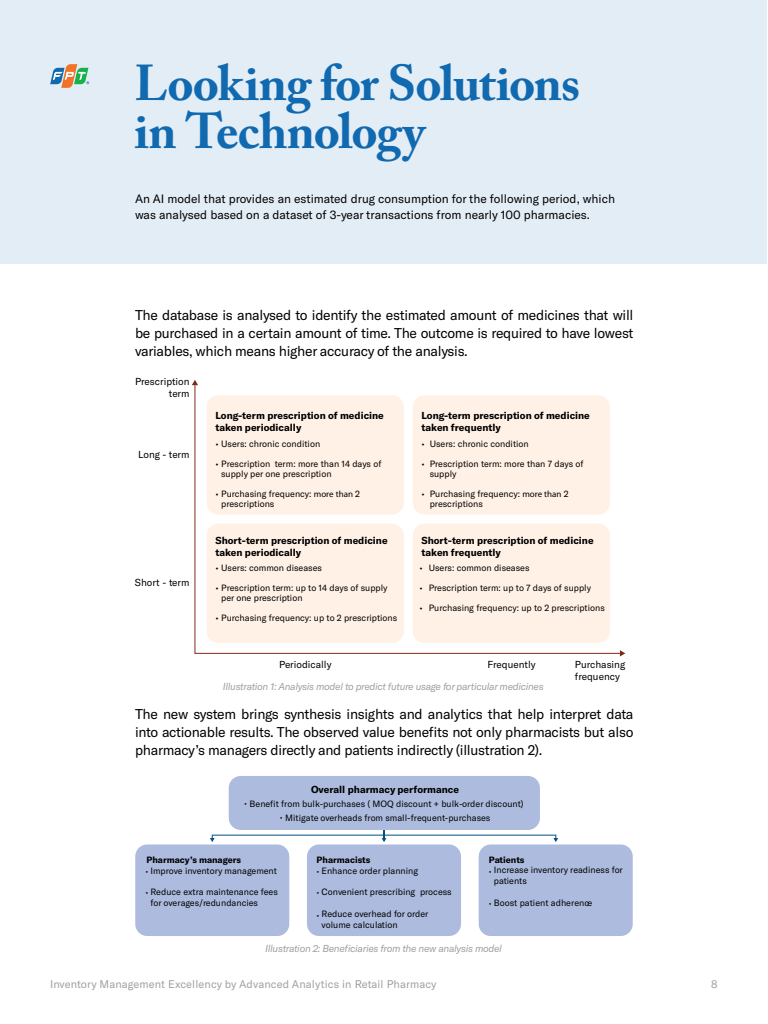
<style>
.page{position:relative;width:768px;height:1024px;background:#fff}
.page>*{position:absolute;margin:0;border:0;box-sizing:border-box;transform-origin:0 0}
.t1{font:700 50px/48px "Adobe Caslon Pro";letter-spacing:-.025em;color:#1169b0}
.t2{font:14px/18px "GT America";letter-spacing:-.02em;color:#000;text-align:justify}
.t3{font:12px/16px "GT America";color:#000}
.t4{font:11px "GT America";letter-spacing:.01em;color:#a0a0a0}
.t5{font:700 10px/12px "GT America";color:#000}
.t6{font:italic 10px "GT America";letter-spacing:-.03em;color:#a0a0a0}
.t7{font:10px/12px "GT America";color:#000}
.t8{font:700 10px "GT America";color:#000101}
.t9{font:9px/10px "GT America";color:#000}
.t10{font:9px/10.8px "GT America";color:#000101}
.t11{font:700 9px "GT America";color:#000101}
.s1{font-family:"Myriad Pro"}
</style>
<div class="page">
<div style="left:0;top:0;width:767px;height:264px;background:#e2edf6"></div>
<div style="left:135px;top:844px;width:154px;height:92px;background:#adbcde;border-radius:12px"></div>
<div style="left:307px;top:844px;width:154px;height:92px;background:#adbcde;border-radius:12px"></div>
<div style="left:479px;top:844px;width:154px;height:92px;background:#adbcde;border-radius:12px"></div>
<div style="left:229px;top:776px;width:311px;height:54px;background:#adbcde;border-radius:12px"></div>
<svg style="left:210px;top:830px;width:348px;height:12px"></svg>
<svg style="left:194px;top:385px;width:426px;height:269px"></svg>
<svg style="left:192px;top:380px;width:6px;height:5px"></svg>
<svg style="left:620px;top:650px;width:5px;height:6px"></svg>
<svg style="left:50px;top:64px;width:39px;height:24px"></svg>
<h1 class="t1" style="left:134px;top:59px;width:447px">Looking for Solutions in Technology</h1>
<h3 class="t3" style="left:135px;top:190px;width:482px">An AI model that provides an estimated drug consumption for the following period, which was analysed based on a dataset of 3-year transactions from nearly 100 pharmacies.</h3>
<h2 class="t2" style="left:135px;top:306px;width:500px">The database is analysed to identify the estimated amount of medicines that will be purchased in a certain amount of time. The outcome is required to have lowest variables, which means higher accuracy of the analysis.</h2>
<p class="t7" style="left:135px;top:376px;width:56px;text-align:right">Prescription term</p>
<p class="t7" style="left:138px;top:449px;width:53px">Long - term</p>
<p class="t7" style="left:135px;top:577px;width:56px">Short - term</p>
<p class="t5" style="left:421px;top:410px;width:170px">Long-term prescription of medicine taken frequently</p>
<p class="t5" style="left:215px;top:410px;width:170px">Long-term prescription of medicine taken periodically</p>
<p class="t9" style="left:221px;top:438px;width:101px">Users: chronic condition</p>
<p class="t9" style="left:221px;top:458px;width:162px">Prescription term: more than 14 days of supply per one prescription</p>
<p class="t9" style="left:221px;top:488px;width:140px">Purchasing frequency: <span class="s1">more than</span> 2 prescriptions</p>
<p class="t9" style="left:430px;top:438px;width:101px">Users: chronic condition</p>
<p class="t9" style="left:430px;top:458px;width:155px">Prescription term: more than 7 days of supply</p>
<p class="t9" style="left:430px;top:488px;width:140px">Purchasing frequency: <span class="s1">more than</span> 2 prescriptions</p>
<p class="t7" style="left:421px;top:435px;width:5px;line-height:19.6px">• •</p>
<p class="t7" style="left:215px;top:439px;width:5px">•</p>
<p class="t7" style="left:215px;top:458px;width:5px">•</p>
<p class="t7" style="left:215px;top:488px;width:5px">•</p>
<p class="t7" style="left:421px;top:489px;width:5px">•</p>
<p class="t5" style="left:215px;top:534px;width:174px">Short-term prescription of medicine taken periodically</p>
<p class="t5" style="left:421px;top:534px;width:174px">Short-term prescription of medicine taken frequently</p>
<p class="t7" style="left:215px;top:563px;width:5px">•</p>
<p class="t9" style="left:429px;top:563px;width:102px">Users: common diseases</p>
<p class="t9" style="left:429px;top:583px;width:164px">Prescription term: up to 7 days of supply</p>
<p class="t9" style="left:429px;top:603px;width:178px">Purchasing frequency: up to 2 prescriptions</p>
<p class="t9" style="left:221px;top:563px;width:102px">Users: common diseases</p>
<p class="t9" style="left:221px;top:583px;width:168px">Prescription term: up to 14 days of supply per one prescription</p>
<p class="t9" style="left:221px;top:613px;width:178px">Purchasing frequency: up to 2 prescriptions</p>
<p class="t7" style="left:420px;top:563px;width:5px">•</p>
<p class="t7" style="left:215px;top:583px;width:5px">•</p>
<p class="t7" style="left:420px;top:583px;width:5px">•</p>
<p class="t7" style="left:215px;top:613px;width:5px">•</p>
<p class="t7" style="left:420px;top:603px;width:5px">•</p>
<p class="t7" style="left:279px;top:658px;width:54px">Periodically</p>
<p class="t7" style="left:487px;top:658px;width:50px">Frequently</p>
<p class="t6" style="left:223px;top:681px;width:323px">Illustration 1: Analysis model to predict future usage for particular medicines</p>
<p class="t7" style="left:575px;top:658px;width:52px">Purchasing frequency</p>
<p class="t2" style="left:135px;top:705px;width:500px">The new system brings synthesis insights and analytics that help interpret data into actionable results. The observed value benefits not only pharmacists but also pharmacy’s managers directly and patients indirectly (illustration 2).</p>
<p class="t8" style="left:311px;top:783px;width:150px">Overall pharmacy performance</p>
<p class="t10" style="left:244px;top:798px;width:281px">• Benefit from bulk-purchases ( MOQ discount + bulk-order discount)</p>
<p class="t10" style="left:280px;top:812px;width:212px">• Mitigate overheads from small-frequent-purchases</p>
<p class="t11" style="left:146px;top:854px;width:96px">Pharmacy’s managers</p>
<p class="t11" style="left:317px;top:854px;width:55px">Pharmacists</p>
<p class="t11" style="left:489px;top:854px;width:37px">Patients</p>
<p class="t10" style="left:150px;top:865px;width:128px">Improve inventory management</p>
<p class="t10" style="left:150px;top:887px;width:129px;text-indent:-5px">• Reduce extra maintenance fees for overages/redundancies</p>
<p class="t10" style="left:146px;top:866px;width:4px">•</p>
<p class="t10" style="left:322px;top:865px;width:98px">Enhance order planning</p>
<p class="t10" style="left:317px;top:887px;width:137px">• Convenient prescribing process</p>
<p class="t10" style="left:322px;top:908px;width:108px">Reduce overhead for order volume calculation</p>
<p class="t10" style="left:317px;top:866px;width:4px">•</p>
<p class="t10" style="left:317px;top:910px;width:4px">•</p>
<p class="t10" style="left:494px;top:865px;width:130px">Increase inventory readiness for patients</p>
<p class="t10" style="left:489px;top:897px;width:105px">• Boost patient adherence</p>
<p class="t10" style="left:489px;top:866px;width:4px">•</p>
<p class="t6" style="left:265px;top:943px;width:238px">Illustration 2: Beneficiaries from the new analysis model</p>
<p class="t4" style="left:50px;top:978px;width:388px">Inventory Management Excellency by Advanced Analytics in Retail Pharmacy</p>
<p class="t4" style="left:711px;top:978px;width:8px">8</p>
</div>
